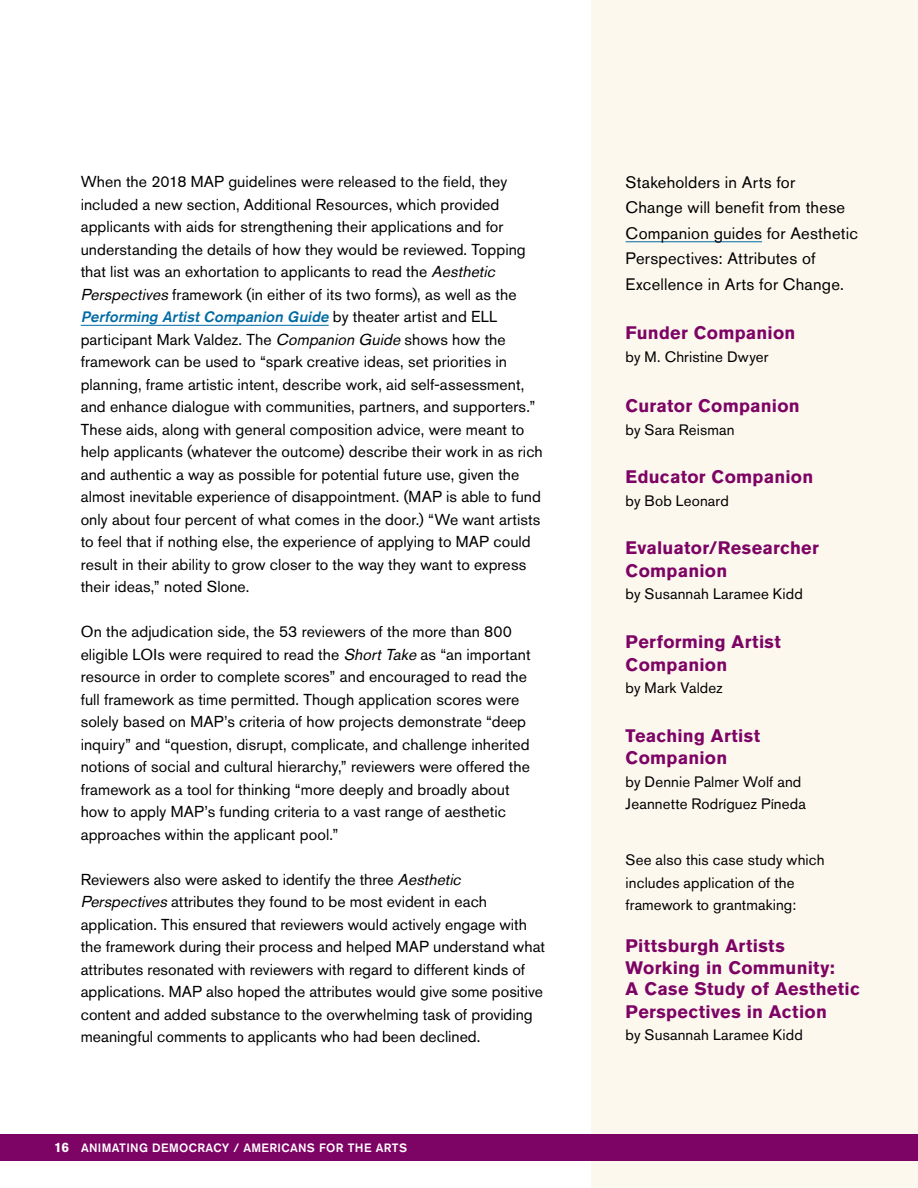
<style>
.page{position:relative;width:918px;height:1188px;background:#fff}
.page>*{position:absolute;margin:0;border:0;box-sizing:border-box;transform-origin:0 0}
.Body_Paragraph{font:700 18px/22.5px "Akzidenz Grotesk BE";letter-spacing:.015em;color:#7d0364}
.Body_Paragraph-2{font:16.5px/25.5px "Akzidenz Grotesk BE";letter-spacing:.015em;color:#000}
.t1{font:15.75px/22.5px "Akzidenz Grotesk BE";letter-spacing:.005em;color:#000}
.Body_Paragraph-3{font:15px/22.5px "Akzidenz Grotesk BE";letter-spacing:.01em;color:#000}
.t2{font:italic 500 15px "Akzidenz Grotesk BQ";color:#016ba5}
.t3{font:500 12px "Akzidenz Grotesk BQ";letter-spacing:.03em;color:#fff}
.s1{font-style:italic}
.s2{font-family:"Akzidenz Grotesk BE";font-weight:400;font-style:normal;font-size:15.75px;color:#000}
.s3{font-weight:700;font-size:13.5px}
.s4{font-family:"Akzidenz Grotesk BQ"}
</style>
<div class="page">
<hr style="left:81px;top:325px;width:248px;height:1px;background:#016ba5">
<div style="left:591px;top:0;width:327px;height:1188px;background:#fcf8ee"></div>
<hr style="left:626px;top:242px;width:136px;height:1px;background:#016ba5">
<div style="left:0;top:1134px;width:918px;height:27px;background:#7d0364"></div>
<p class="t1" style="left:81px;top:170px;width:447px">When the 2018 MAP guidelines were released to the field, they included a new section, Additional Resources, which provided applicants with aids for strengthening their applications and for understanding the details of how they would be reviewed. Topping that list was an exhortation to applicants to read the <span class="s1">Aesthetic Perspectives</span> framework (in either of its two forms), as well as the</p>
<p class="t2" style="left:81px;top:308px;width:418px">Performing ArtistCompanion Guide <span class="s2">b y t h e at e r a r t i s t a n d E L L</span></p>
<p class="t1" style="left:81px;top:328px;width:464px">participant Mark Valdez. The <span class="s1">Companion Guide</span> shows how the framework can be used to “spark creative ideas, set priorities in planning, frame artistic intent, describe work, aid self-assessment, and enhance dialogue with communities, partners, and supporters.” These aids, along with general composition advice, were meant to help applicants (whatever the outcome) describe their work in as rich and authentic a way as possible for potential future use, given the almost inevitable experience of disappointment. (MAP is able to fund only about four percent of what comes in the door.) “We want artists to feel that if nothing else, the experience of applying to MAP could result in their ability to grow closer to the way they want to express their ideas,” noted Slone.</p>
<p class="t1" style="left:81px;top:620px;width:452px">On the adjudication side, the 53 reviewers of the more than 800 eligible LOIs were required to read the <span class="s1">ShortTake</span> as “an important resource in order to complete scores” and encouraged to read the full framework as time permitted. Though application scores were solely based on MAP’s criteria of how projects demonstrate “deep inquiry” and “question, disrupt, complicate, and challenge inherited notions of social and cultural hierarchy,” reviewers were offered the framework as a tool for thinking “more deeply and broadly about how to apply MAP’s funding criteria to a vast range of aesthetic approaches within the applicant pool.”</p>
<p class="t1" style="left:81px;top:868px;width:466px">Reviewers also were asked to identify the three <span class="s1">Aesthetic Perspectives</span> attributes they found to be most evident in each application. This ensured that reviewers would actively engage with the framework during their process and helped MAP understand what attributes resonated with reviewers with regard to different kinds of applications. MAP also hoped the attributes would give some positive content and added substance to the overwhelming task of providing meaningful comments to applicants who had been declined.</p>
<p class="t3" style="left:54px;top:1140px;width:355px"><span class="s3">16</span> ANIMATING DEMOCRACY / AMERICANS FOR THE ARTS</p>
<p class="Body_Paragraph-2" style="left:626px;top:169px;width:234px">Stakeholders in Arts for<br>Change will benefit from these<br><span class="s4">Companion guides</span> for Aesthetic<br>Perspectives: Attributes of<br>Excellence in Arts for Change.</p>
<p class="Body_Paragraph" style="left:626px;top:322px;width:171px">Funder Companion</p>
<p class="Body_Paragraph-3" style="left:626px;top:345px;width:144px">by M. Christine Dwyer</p>
<p class="Body_Paragraph" style="left:626px;top:395px;width:176px">Curator Companion</p>
<p class="Body_Paragraph-3" style="left:626px;top:418px;width:110px">by Sara Reisman</p>
<p class="Body_Paragraph" style="left:626px;top:466px;width:189px">Educator Companion</p>
<p class="Body_Paragraph-3" style="left:626px;top:489px;width:105px">by Bob Leonard</p>
<p class="Body_Paragraph" style="left:626px;top:537px;width:195px">Evaluator/Researcher<br>Companion</p>
<p class="Body_Paragraph-3" style="left:626px;top:583px;width:179px">by Susannah Laramee Kidd</p>
<p class="Body_Paragraph" style="left:626px;top:631px;width:157px">Performing Artist<br>Companion</p>
<p class="Body_Paragraph-3" style="left:626px;top:676px;width:99px">by Mark Valdez</p>
<p class="Body_Paragraph" style="left:626px;top:724px;width:136px">Teaching Artist<br>Companion</p>
<p class="Body_Paragraph-3" style="left:626px;top:770px;width:182px">by Dennie Palmer Wolf and<br>Jeannette Rodríguez Píneda</p>
<p class="Body_Paragraph-3" style="left:626px;top:849px;width:200px">See also this case study which includes application of the framework to grantmaking:</p>
<p class="Body_Paragraph" style="left:626px;top:935px;width:236px;line-height:21.9px">Pittsburgh Artists<br>Working in Community:<br>A Case Study of Aesthetic<br>Perspectives in Action</p>
<p class="Body_Paragraph-3" style="left:626px;top:1024px;width:179px">by Susannah Laramee Kidd</p>
</div>
